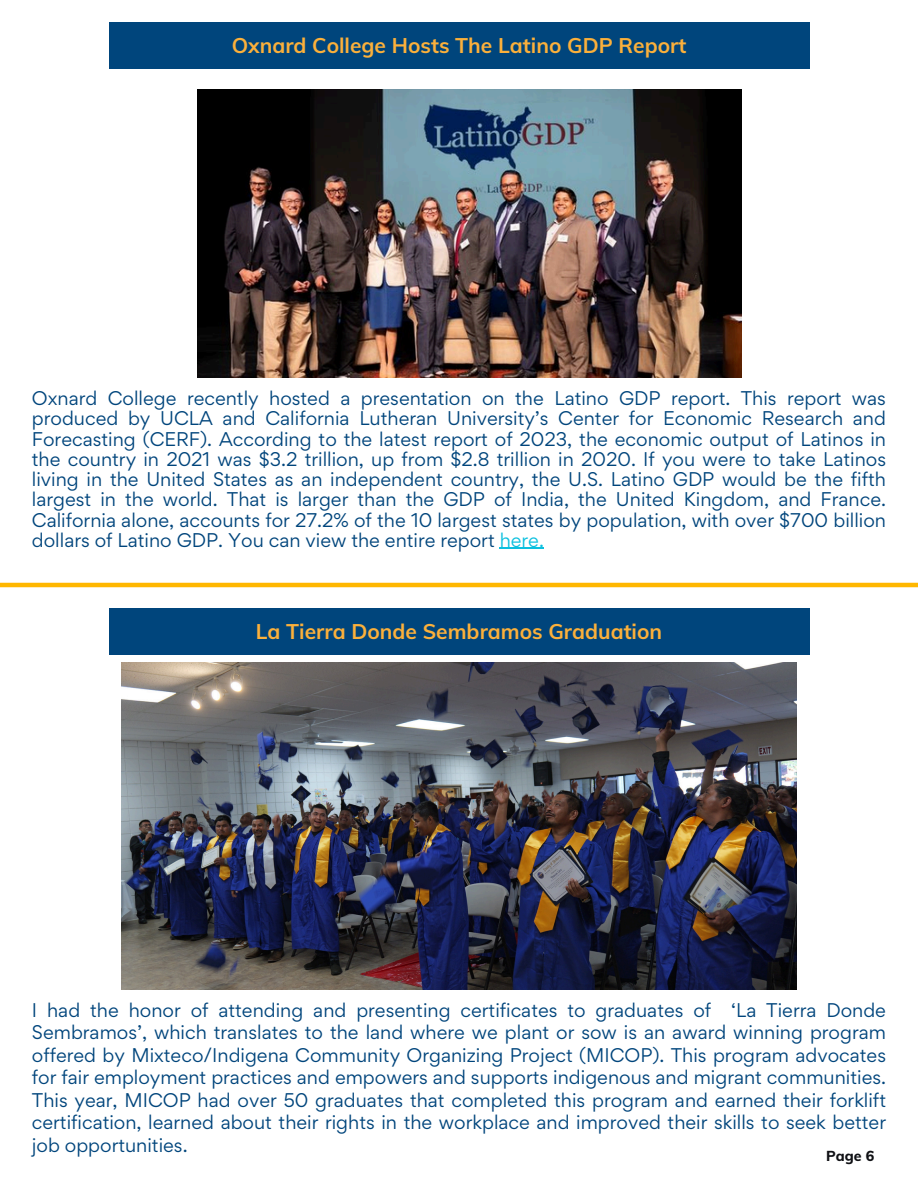
<style>
.page{position:relative;width:918px;height:1188px;background:#fff}
.page>*{position:absolute;margin:0;border:0;box-sizing:border-box;transform-origin:0 0}
.t1{font:21px "RTL Bayan Bold";color:#fbb03b}
.t2{font:17.7px/20.2px "Gordita";color:#00457c;text-align:justify}
.t3{font:14.25px "RTL Bayan Black";color:#101115}
.s1{color:#0cc0df}
</style>
<div class="page">
<hr style="left:500px;top:548px;width:44px;height:1px;background:#0cc0df">
<hr style="left:0;top:583px;width:918px;height:4px;background:#ffb700">
<img style="left:198px;top:90px;width:543px;height:288px">
<img style="left:121px;top:662px;width:675px;height:327px">
<div style="left:109px;top:22px;width:700px;height:47px;background:#00457c"></div>
<div style="left:109px;top:608px;width:700px;height:47px;background:#00457c"></div>
<p class="t1" style="left:232px;top:32px;width:456px">Oxnard College Hosts The Latino GDP Report</p>
<h1 class="t2" style="left:32px;top:388px;width:856px">Oxnard College recently hosted a presentation on the Latino GDP report. This report was produced by UCLA and California Lutheran University’s Center for Economic Research and Forecasting (CERF). According to the latest report of 2023, the economic output of Latinos in the country in 2021 was $3.2 trillion, up from $2.8 trillion in 2020. If you were to take Latinos living in the United States as an independent country, the U.S. Latino GDP would be the fifth largest in the world. That is larger than the GDP of India, the United Kingdom, and France.<br>California alone, accounts for 27.2% of the 10 largest states by population, with over $700 billion dollars of Latino GDP. You can view the entire report <span class="s1">here.</span></h1>
<p class="t1" style="left:256px;top:618px;width:408px">La Tierra Donde Sembramos Graduation</p>
<h2 class="t2" style="left:32px;top:998px;width:856px;line-height:22.5px">I had the honor of attending and presenting certificates to graduates of ‘La Tierra Donde Sembramos’, which translates to the land where we plant or sow is an award winning program offered by Mixteco/Indigena Community Organizing Project (MICOP). This program advocates for fair employment practices and empowers and supports indigenous and migrant communities.<br>This year, MICOP had over 50 graduates that completed this program and earned their forklift certification, learned about their rights in the workplace and improved their skills to seek better job opportunities.</h2>
<h1 class="t3" style="left:826px;top:1147px;width:50px">Page 6</h1>
</div>
